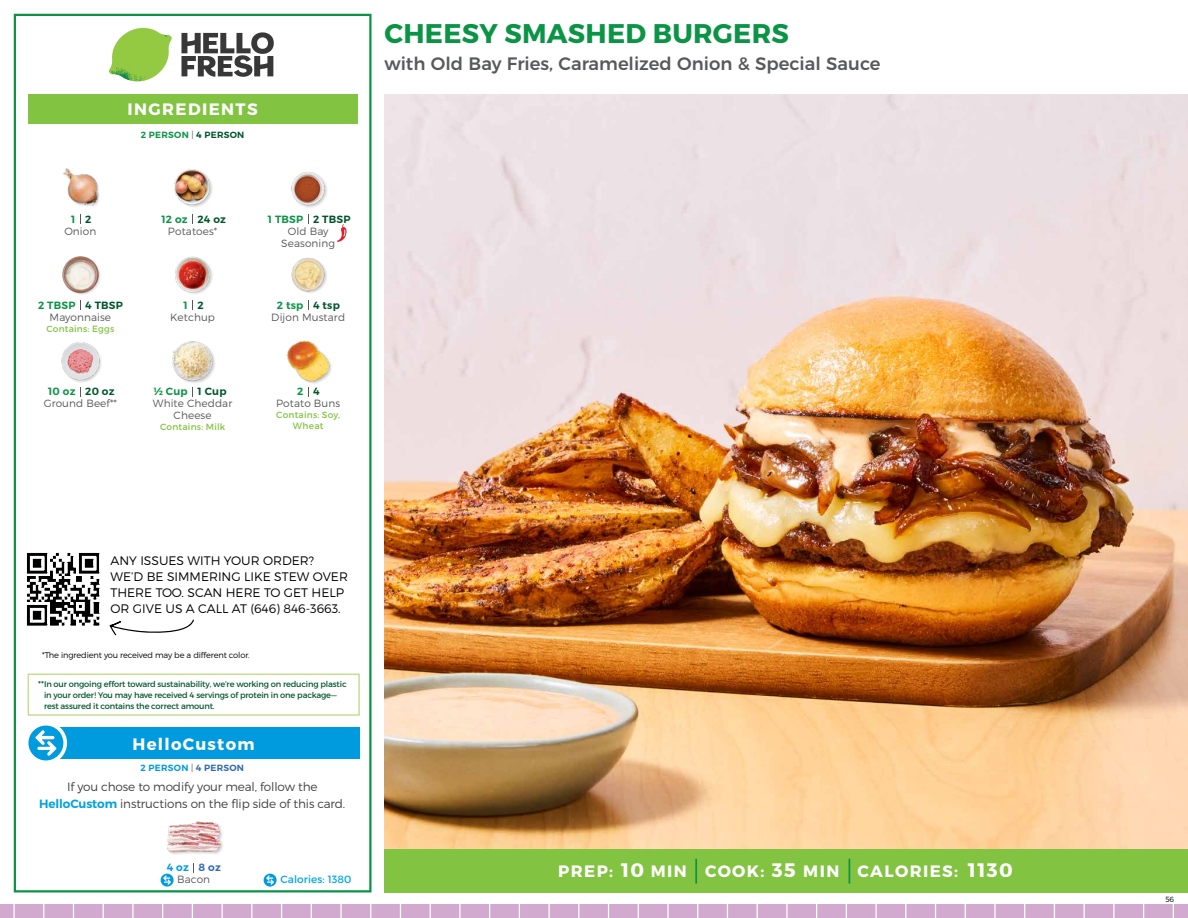
<style>
.page{position:relative;width:1188px;height:918px;background:#fff}
.page>*{position:absolute;margin:0;border:0;box-sizing:border-box;transform-origin:0 0}
.t1{font:700 27px "Montserrat";letter-spacing:.01em;color:#0b9446}
.t2{font:500 18px "Montserrat";color:#58595b}
.t3{font:700 16.5px "Montserrat";letter-spacing:.085em;color:#fff}
.t4{font:300 12.3px/16px "Montserrat";color:#000}
.t5{font:300 12px/16.5px "Montserrat";letter-spacing:-.01em;color:#414042;text-align:center}
.t6{font:300 10.5px/12px "Montserrat";letter-spacing:.01em;color:#58595b;text-align:center}
.t7{font:600 10.5px "Montserrat";letter-spacing:.02em;color:#00562c}
.t8{font:600 10.5px "Montserrat";letter-spacing:.02em;color:#0b9446}
.t9{font:10.5px "Montserrat";letter-spacing:.01em;color:#00a8e3}
.t10{font:600 10.5px "Montserrat";color:#009bdf}
.t11{font:9px/10.5px "Montserrat";letter-spacing:.025em;color:#82c341;text-align:center}
.t12{font:600 9px "Montserrat";letter-spacing:.03em;color:#0b9446}
.t13{font:600 9px "Montserrat";letter-spacing:.03em;color:#009bdf}
.t14{font:8.25px/11.2px "Montserrat";letter-spacing:-.02em;color:#00562c}
.t15{font:300 8.25px "Montserrat";letter-spacing:-.015em;color:#000}
.t16{font:300 7.5px "Montserrat";color:#000}
.s1{font-weight:300;color:#58595b}
.s2{color:#00562c}
.s3{font-size:8.4px}
.s4{font-weight:600;color:#00a1e1}
.s5{color:#3069b3}
.s6{font-size:19.5px}
</style>
<div class="page">
<div style="left:0;top:905px;width:1188px;height:13px;background:#d2aad0"></div>
<svg style="left:1084px;top:905px;width:1px;height:13px"></svg>
<svg style="left:1113px;top:905px;width:2px;height:13px"></svg>
<svg style="left:1054px;top:905px;width:1px;height:13px"></svg>
<svg style="left:1024px;top:905px;width:1px;height:13px"></svg>
<svg style="left:994px;top:905px;width:2px;height:13px"></svg>
<svg style="left:965px;top:905px;width:1px;height:13px"></svg>
<svg style="left:935px;top:905px;width:1px;height:13px"></svg>
<svg style="left:905px;top:905px;width:1px;height:13px"></svg>
<svg style="left:875px;top:905px;width:2px;height:13px"></svg>
<svg style="left:846px;top:905px;width:1px;height:13px"></svg>
<svg style="left:816px;top:905px;width:1px;height:13px"></svg>
<svg style="left:786px;top:905px;width:2px;height:13px"></svg>
<svg style="left:757px;top:905px;width:1px;height:13px"></svg>
<svg style="left:727px;top:905px;width:1px;height:13px"></svg>
<svg style="left:697px;top:905px;width:1px;height:13px"></svg>
<svg style="left:667px;top:905px;width:2px;height:13px"></svg>
<svg style="left:638px;top:905px;width:1px;height:13px"></svg>
<svg style="left:608px;top:905px;width:1px;height:13px"></svg>
<svg style="left:578px;top:905px;width:1px;height:13px"></svg>
<svg style="left:548px;top:905px;width:2px;height:13px"></svg>
<svg style="left:519px;top:905px;width:1px;height:13px"></svg>
<svg style="left:1173px;top:905px;width:1px;height:13px"></svg>
<svg style="left:1143px;top:905px;width:1px;height:13px"></svg>
<svg style="left:192px;top:905px;width:1px;height:13px"></svg>
<svg style="left:222px;top:905px;width:1px;height:13px"></svg>
<svg style="left:162px;top:905px;width:1px;height:13px"></svg>
<svg style="left:132px;top:905px;width:2px;height:13px"></svg>
<svg style="left:103px;top:905px;width:1px;height:13px"></svg>
<svg style="left:73px;top:905px;width:1px;height:13px"></svg>
<svg style="left:43px;top:905px;width:1px;height:13px"></svg>
<svg style="left:13px;top:905px;width:2px;height:13px"></svg>
<svg style="left:340px;top:905px;width:2px;height:13px"></svg>
<svg style="left:281px;top:905px;width:1px;height:13px"></svg>
<svg style="left:251px;top:905px;width:1px;height:13px"></svg>
<svg style="left:400px;top:905px;width:1px;height:13px"></svg>
<svg style="left:430px;top:905px;width:1px;height:13px"></svg>
<svg style="left:370px;top:905px;width:1px;height:13px"></svg>
<svg style="left:311px;top:905px;width:1px;height:13px"></svg>
<svg style="left:489px;top:905px;width:1px;height:13px"></svg>
<svg style="left:459px;top:905px;width:2px;height:13px"></svg>
<div style="left:384px;top:849px;width:804px;height:43px;background:#82c341"></div>
<svg style="left:181px;top:32px;width:93px;height:45px"></svg>
<svg style="left:114px;top:28px;width:55px;height:36px"></svg>
<img style="left:143px;top:28px;width:29px;height:24px">
<img style="left:112px;top:48px;width:54px;height:10px">
<img style="left:109px;top:52px;width:55px;height:30px">
<img style="left:142px;top:58px;width:24px;height:23px">
<div style="left:28px;top:94px;width:330px;height:30px;background:#82c341"></div>
<div style="left:14px;top:14px;width:358px;height:878px;border:2px solid #0b9446"></div>
<img style="left:384px;top:94px;width:804px;height:755px">
<img style="left:175px;top:256px;width:38px;height:38px">
<img style="left:291px;top:258px;width:36px;height:35px">
<img style="left:174px;top:169px;width:39px;height:38px">
<img style="left:291px;top:172px;width:36px;height:36px">
<img style="left:62px;top:256px;width:39px;height:39px">
<img style="left:63px;top:168px;width:37px;height:39px">
<img style="left:172px;top:341px;width:43px;height:42px">
<div style="left:287px;top:341px;width:46px;height:44px;background:#000;opacity:.2"></div>
<img style="left:286px;top:340px;width:47px;height:43px">
<img style="left:61px;top:342px;width:40px;height:41px">
<img style="left:167px;top:821px;width:56px;height:33px">
<svg style="left:337px;top:224px;width:10px;height:18px"></svg>
<div style="left:28px;top:674px;width:332px;height:42px;border:2px solid #c5de92"></div>
<div style="left:33px;top:727px;width:327px;height:32px;background:#009bdf"></div>
<svg style="left:25px;top:722px;width:42px;height:42px"></svg>
<div style="left:28px;top:726px;width:35px;height:34px;background:#009bdf;border-radius:50%"></div>
<svg style="left:35px;top:730px;width:22px;height:26px"></svg>
<svg style="left:161px;top:874px;width:13px;height:13px"></svg>
<svg style="left:163px;top:875px;width:8px;height:10px"></svg>
<svg style="left:264px;top:874px;width:13px;height:13px"></svg>
<svg style="left:266px;top:875px;width:8px;height:10px"></svg>
<hr style="left:695px;top:859px;width:2px;height:25px;background:#0b9446">
<svg style="left:849px;top:859px;width:1px;height:25px"></svg>
<img style="left:26px;top:552px;width:74px;height:74px">
<svg style="left:109px;top:619px;width:85px;height:17px"></svg>
<h3 class="t3" style="left:128px;top:99px;width:132px">INGREDIENTS</h3>
<p class="t12" style="left:141px;top:129px;width:105px">2 PERSON <span class="s1">|</span> <span class="s2">4 PERSON</span></p>
<p class="t8" style="left:71px;top:212px;width:6px">1</p>
<p class="t7" style="left:85px;top:212px;width:8px">2</p>
<p class="t7" style="left:198px;top:212px;width:30px">24 oz</p>
<p class="t7" style="left:313px;top:212px;width:39px">2 TBSP</p>
<p class="t8" style="left:162px;top:212px;width:28px">12 oz</p>
<p class="t8" style="left:268px;top:212px;width:37px">1 TBSP</p>
<p class="t6" style="left:64px;top:225px;width:34px">Onion</p>
<p class="t6" style="left:168px;top:225px;width:51px">Potatoes*</p>
<p class="t6" style="left:281px;top:225px;width:55px">Old Bay<br>Seasoning</p>
<p class="t8" style="left:38px;top:299px;width:39px">2 TBSP</p>
<p class="t7" style="left:85px;top:299px;width:39px">4 TBSP</p>
<p class="t7" style="left:198px;top:299px;width:8px">2</p>
<p class="t7" style="left:313px;top:299px;width:28px">4 tsp</p>
<p class="t8" style="left:184px;top:299px;width:6px">1</p>
<p class="t8" style="left:277px;top:299px;width:28px">2 tsp</p>
<p class="t6" style="left:50px;top:311px;width:63px">Mayonnaise</p>
<p class="t11" style="left:46px;top:323px;width:70px">Contains: Eggs</p>
<p class="t6" style="left:170px;top:311px;width:46px">Ketchup</p>
<p class="t6" style="left:271px;top:311px;width:75px">Dijon Mustard</p>
<p class="t8" style="left:48px;top:385px;width:29px">10 oz</p>
<p class="t7" style="left:85px;top:385px;width:31px">20 oz</p>
<p class="t7" style="left:198px;top:385px;width:31px">1 Cup</p>
<p class="t7" style="left:313px;top:385px;width:8px">4</p>
<p class="t8" style="left:154px;top:385px;width:36px">½ Cup</p>
<p class="t8" style="left:297px;top:385px;width:8px">2</p>
<p class="t6" style="left:44px;top:397px;width:75px">Ground Beef**</p>
<p class="t6" style="left:153px;top:397px;width:81px">White Cheddar<br>Cheese</p>
<p class="t11" style="left:160px;top:422px;width:67px">Contains: Milk</p>
<p class="t6" style="left:276px;top:397px;width:66px">Potato Buns</p>
<p class="t11" style="left:276px;top:410px;width:65px">Contains: Soy,<br>Wheat</p>
<h1 class="t1" style="left:385px;top:17px;width:406px">CHEESY SMASHED BURGERS</h1>
<h2 class="t2" style="left:384px;top:49px;width:498px">with Old Bay Fries, Caramelized Onion &amp; Special Sauce</h2>
<h3 class="t4" style="left:111px;top:552px;width:239px">ANY ISSUES WITH YOUR ORDER?<br>WE’D BE SIMMERING LIKE STEW OVER<br>THERE TOO. SCAN HERE TO GET HELP<br>OR GIVE US A CALL AT (646) 846-3663.</h3>
<p class="t15" style="left:42px;top:650px;width:209px">*The ingredient you received may be a different color.</p>
<p class="t14" style="left:44px;top:678px;width:304px;text-indent:-6px"><span class="s3">**</span>In our ongoing effort toward sustainability, we’re working on reducing plastic in your order! You may have received 4 servings of protein in one package— rest assured it contains the correct amount.</p>
<h3 class="t3" style="left:133px;top:734px;width:123px">HelloCustom</h3>
<h3 class="t5" style="left:39px;top:778px;width:308px">If you chose to modify your meal, follow the<br><span class="s4">HelloCustom</span> instructions on the flip side of this card.</h3>
<p class="t13" style="left:141px;top:763px;width:105px">2 PERSON <span class="s1">|</span> <span class="s5">4 PERSON</span></p>
<p class="t10" style="left:167px;top:861px;width:56px">4 oz <span class="s5">8 oz</span></p>
<p class="t6" style="left:177px;top:873px;width:35px">Bacon</p>
<p class="t9" style="left:280px;top:873px;width:73px">Calories: 1380</p>
<h3 class="t3" style="left:558px;top:861px;width:456px">PREP: <span class="s6">10</span> MIN COOK: <span class="s6">35</span> MIN CALORIES: <span class="s6">1130</span></h3>
<p class="t16" style="left:1166px;top:895px;width:10px">56</p>
</div>
